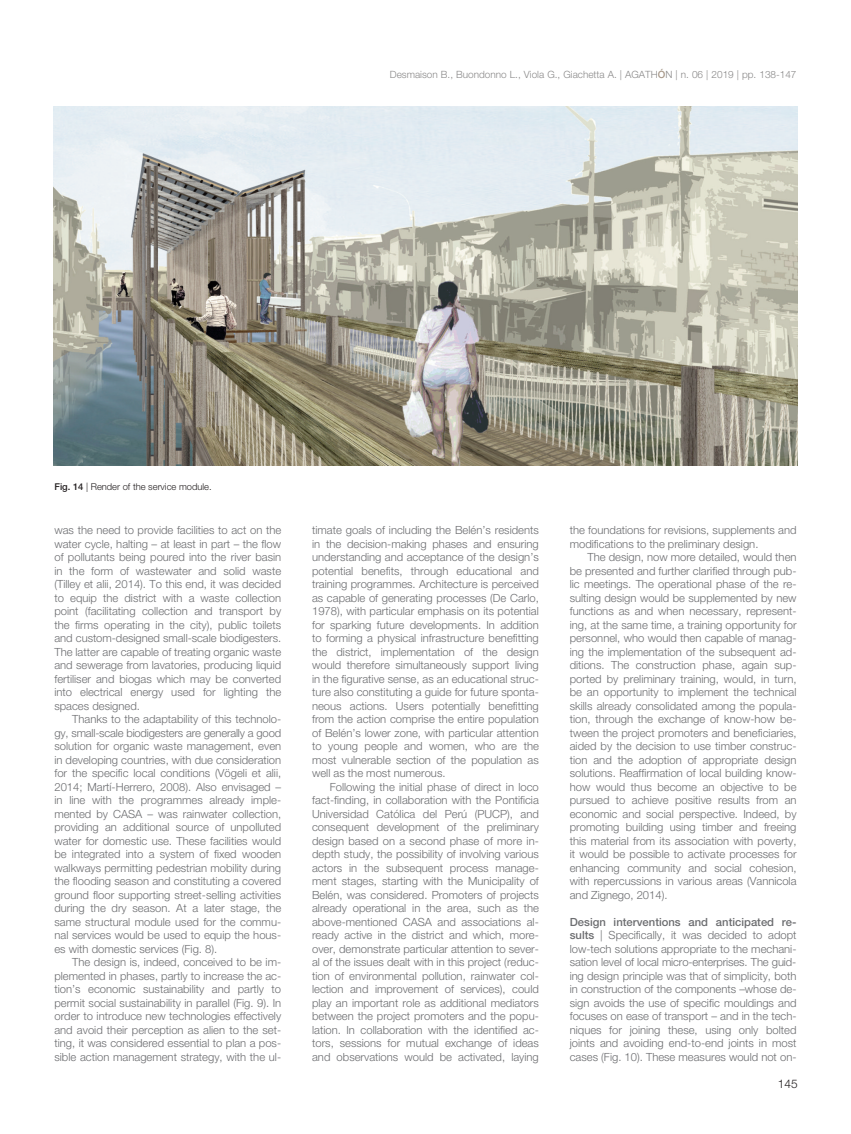
<style>
.page{position:relative;width:851px;height:1134px;background:#fff}
.page>*{position:absolute;margin:0;border:0;box-sizing:border-box;transform-origin:0 0}
.t1{font:300 11.88px "Helvetica Neue LT Std";color:#231f20}
.t2{font:300 11.25px/13.5px "Helvetica Neue LT Std";color:#6c6d70;text-align:justify}
.t3{font:300 10px "Helvetica Neue LT Std";color:#8a8989}
.t4{font:300 9.38px "Helvetica Neue LT Std";color:#231f20}
.s1{font-weight:500;color:#a79889}
.s2{font-weight:500}
</style>
<div class="page">
<img style="left:53px;top:106px;width:744px;height:359px">
<p class="t3" style="left:390px;top:70px;width:408px">Desmaison B., Buondonno L., Viola G., Giachetta A. | AGATH<span class="s1">Ó</span>N | n. 06 | 2019 | pp. 138-147</p>
<p class="t4" style="left:54px;top:483px;width:159px"><span class="s2">Fig. 14</span> | Render of the service module.</p>
<p class="t2" style="left:54px;top:524px;width:228px">was the need to provide facilities to act on the water cycle, halting – at least in part – the flow of pollutants being poured into the river basin in the form of wastewater and solid waste (Tilley et alii, 2014). To this end, it was decided to equip the district with a waste collection point (facilitating collection and transport by the firms operating in the city), public toilets and custom-designed small-scale biodigesters.<br>The latter are capable of treating organic waste and sewerage from lavatories, producing liquid fertiliser and biogas which may be converted into electrical energy used for lighting the spaces designed.</p>
<p class="t2" style="left:54px;top:713px;width:228px;text-indent:18px">Thanks to the adaptability of this technolo&shy;gy, small-scale biodigesters are generally a good solution for organic waste management, even in developing countries, with due consideration for the specific local conditions (Vögeli et alii, 2014; Martí-Herrero, 2008). Also envisaged – in line with the programmes already imple&shy;mented by CASA – was rainwater collection, providing an additional source of unpolluted water for domestic use. These facilities would be integrated into a system of fixed wooden walkways permitting pedestrian mobility during the flooding season and constituting a covered ground floor supporting street-selling activities during the dry season. At a later stage, the same structural module used for the commu&shy;nal services would be used to equip the hous&shy;es with domestic services (Fig. 8).</p>
<p class="t2" style="left:54px;top:956px;width:228px;text-indent:18px">The design is, indeed, conceived to be im&shy;plemented in phases, partly to increase the ac&shy;tion’s economic sustainability and partly to permit social sustainability in parallel (Fig. 9). In order to introduce new technologies effectively and avoid their perception as alien to the set&shy;ting, it was considered essential to plan a pos&shy;sible action management strategy, with the ul-</p>
<p class="t2" style="left:312px;top:524px;width:228px">timate goals of including the Belén’s residents in the decision-making phases and ensuring understanding and acceptance of the design’s potential benefits, through educational and training programmes. Architecture is perceived as capable of generating processes (De Carlo, 1978), with particular emphasis on its potential for sparking future developments. In addition to forming a physical infrastructure benefitting the district, implementation of the design would therefore simultaneously support living in the figurative sense, as an educational struc&shy;ture also constituting a guide for future sponta&shy;neous actions. Users potentially benefitting from the action comprise the entire population of Belén’s lower zone, with particular attention to young people and women, who are the most vulnerable section of the population as well as the most numerous.</p>
<p class="t2" style="left:312px;top:781px;width:228px;text-indent:18px">Following the initial phase of direct in loco fact-finding, in collaboration with the Pontificia Universidad Católica del Perú (PUCP), and consequent development of the preliminary design based on a second phase of more in&shy;depth study, the possibility of involving various actors in the subsequent process manage&shy;ment stages, starting with the Municipality of Belén, was considered. Promoters of projects already operational in the area, such as the above-mentioned CASA and associations al&shy;ready active in the district and which, more&shy;over, demonstrate particular attention to sever&shy;al of the issues dealt with in this project (reduc&shy;tion of environmental pollution, rainwater col&shy;lection and improvement of services), could play an important role as additional mediators between the project promoters and the popu&shy;lation. In collaboration with the identified ac&shy;tors, sessions for mutual exchange of ideas and observations would be activated, laying</p>
<p class="t2" style="left:569px;top:524px;width:228px">the foundations for revisions, supplements and modifications to the preliminary design.</p>
<p class="t2" style="left:569px;top:551px;width:228px;text-indent:18px">The design, now more detailed, would then be presented and further clarified through pub&shy;lic meetings. The operational phase of the re&shy;sulting design would be supplemented by new functions as and when necessary, represent&shy;ing, at the same time, a training opportunity for personnel, who would then capable of manag&shy;ing the implementation of the subsequent ad&shy;ditions. The construction phase, again sup&shy;ported by preliminary training, would, in turn, be an opportunity to implement the technical skills already consolidated among the popula&shy;tion, through the exchange of know-how be&shy;tween the project promoters and beneficiaries, aided by the decision to use timber construc&shy;tion and the adoption of appropriate design solutions. Reaffirmation of local building know&shy;how would thus become an objective to be pursued to achieve positive results from an economic and social perspective. Indeed, by promoting building using timber and freeing this material from its association with poverty, it would be possible to activate processes for enhancing community and social cohesion, with repercussions in various areas (Vannicola and Zignego, 2014).</p>
<p class="t2" style="left:569px;top:916px;width:228px"><span class="s2">Design interventions and anticipated re&shy;sults</span> | Specifically, it was decided to adopt low-tech solutions appropriate to the mechani&shy;sation level of local micro-enterprises. The guid&shy;ing design principle was that of simplicity, both in construction of the components –whose de&shy;sign avoids the use of specific mouldings and focuses on ease of transport – and in the tech&shy;niques for joining these, using only bolted joints and avoiding end-to-end joints in most cases (Fig. 10). These measures would not on-</p>
<p class="t1" style="left:777px;top:1079px;width:21px">145</p>
</div>
